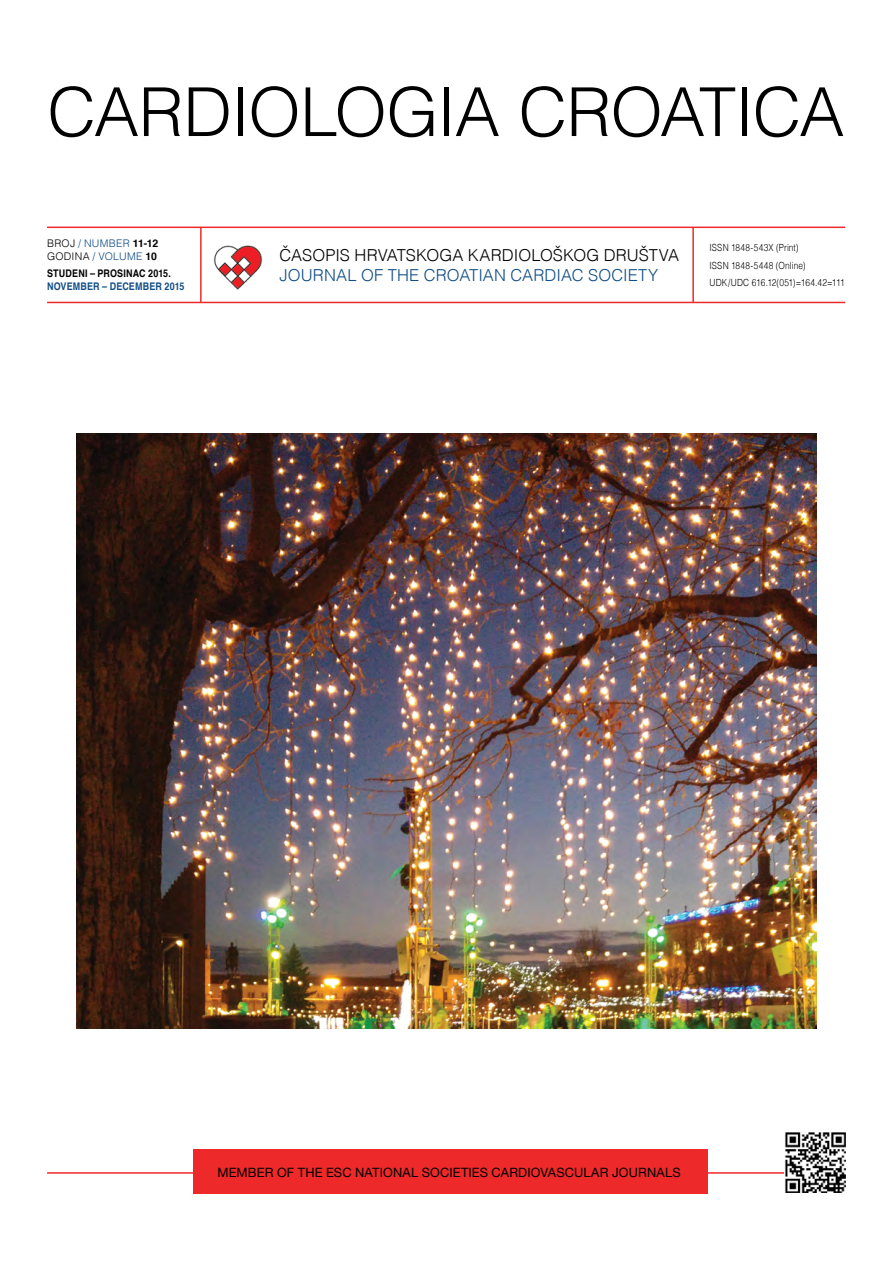
<style>
.page{position:relative;width:893px;height:1263px;background:#fff}
.page>*{position:absolute;margin:0;border:0;box-sizing:border-box;transform-origin:0 0}
.t1{font:300 67.5px "Helvetica";letter-spacing:-.02em;color:#000}
.t2{font:300 16.5px "Helvetica";letter-spacing:.005em;color:#000}
.t3{font:300 16.5px "Helvetica";letter-spacing:.005em;color:#114d86}
.t4{font:12.75px "Helvetica Neue";letter-spacing:.01em;color:#000}
.t5{font:300 10.5px/12.8px "Helvetica";letter-spacing:.025em;color:#114d86}
.t6{font:700 10.5px "Helvetica";letter-spacing:.02em;color:#000;scale:.85 1}
.t7{font:700 10.5px "Helvetica";letter-spacing:.02em;color:#114d86;scale:.85 1}
.t8{font:300 9.9px/17.4px "Helvetica";letter-spacing:.025em;color:#000;scale:.85 1}
.s1{color:#000}
.s2{font-weight:700;color:#000}
</style>
<div class="page">
<img style="left:213px;top:245px;width:49px;height:45px">
<hr style="left:47px;top:227px;width:798px;height:1px;background:#ee292a">
<hr style="left:47px;top:302px;width:798px;height:1px;background:#ee292a">
<hr style="left:200px;top:227px;width:2px;height:76px;background:#ee292a">
<hr style="left:692px;top:227px;width:2px;height:76px;background:#ee292a">
<img style="left:77px;top:434px;width:739px;height:595px">
<hr style="left:47px;top:1172px;width:798px;height:2px;background:#ee292a">
<div style="left:193px;top:1149px;width:514px;height:44px;background:#ee292a"></div>
<img style="left:784px;top:1132px;width:62px;height:61px">
<h1 class="t1" style="left:47px;top:55px;width:798px">CARDIOLOGIA CROATICA</h1>
<p class="t5" style="left:47px;top:236px;width:113px"><span class="s1">BROJ</span> / NUMBER <span class="s2">11-12<br></span><span class="s1">GODINA</span> / VOLUME <span class="s2">10</span></p>
<h2 class="t2" style="left:280px;top:241px;width:401px">ČASOPIS HRVATSKOGA KARDIOLOŠKOG DRUŠTVA</h2>
<p class="t6" style="left:47px;top:265px;width:147px">STUDENI – PROSINAC 2015.</p>
<h2 class="t3" style="left:280px;top:261px;width:380px">JOURNAL OF THE CROATIAN CARDIAC SOCIETY</h2>
<p class="t7" style="left:47px;top:278px;width:163px">NOVEMBER – DECEMBER 2015</p>
<p class="t8" style="left:709px;top:238px;width:161px">ISSN 1848-543X (Print)<br>ISSN 1848-5448 (Online)<br>UDK/UDC 616.12(051)=164.42=111</p>
<p class="t4" style="left:217px;top:1164px;width:465px">MEMBER OF THE ESC NATIONAL SOCIETIES CARDIOVASCULAR JOURNALS</p>
</div>
